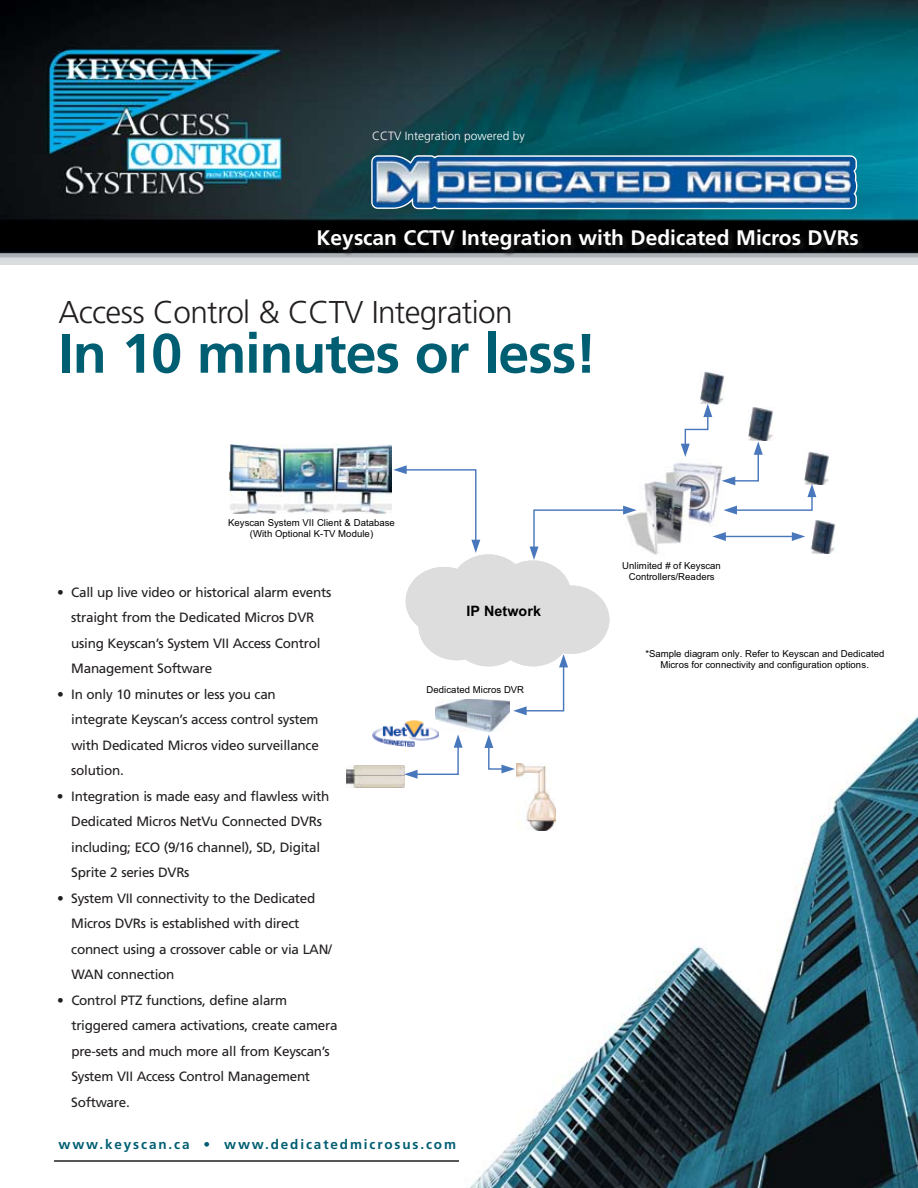
<style>
.page{position:relative;width:918px;height:1188px;background:#fff}
.page>*{position:absolute;margin:0;border:0;box-sizing:border-box;transform-origin:0 0}
.t1{font:700 55.5px "Frutiger";letter-spacing:-.02em;color:#005e72}
.t2{font:300 31.5px "Frutiger";letter-spacing:-.02em;color:#231f20}
.t3{font:700 21px "Frutiger";color:#fff}
.t4{font:700 14.4px "Arial";letter-spacing:.005em;color:#000}
.t5{font:13.5px/25.5px "Frutiger";letter-spacing:-.02em;color:#231f20}
.t6{font:700 13.5px "Frutiger";letter-spacing:.14em;color:#005e72}
.t7{font:300 12px "Frutiger";color:#fff}
.t8{font:9.6px/11.6px "Arial";letter-spacing:.005em;color:#000;text-align:center}
</style>
<div class="page">
<img style="left:346px;top:715px;width:572px;height:473px">
<img style="left:0;top:0;width:918px;height:264px">
<hr style="left:54px;top:1160px;width:405px;height:2px;background:#231f20">
<div style="left:317px;top:228px;width:548px;height:29px;background:#231f20;opacity:.75"></div>
<img style="left:371px;top:155px;width:486px;height:54px">
<img style="left:436px;top:715px;width:74px;height:16px">
<img style="left:372px;top:720px;width:67px;height:28px">
<img style="left:230px;top:445px;width:161px;height:69px">
<img style="left:637px;top:462px;width:85px;height:93px">
<img style="left:816px;top:453px;width:13px;height:32px">
<img style="left:346px;top:765px;width:59px;height:22px">
<img style="left:749px;top:408px;width:24px;height:33px">
<img style="left:811px;top:521px;width:25px;height:32px">
<img style="left:700px;top:372px;width:25px;height:33px">
<svg style="left:681px;top:404px;width:31px;height:53px"></svg>
<svg style="left:722px;top:441px;width:94px;height:74px"></svg>
<hr style="left:725px;top:536px;width:68px;height:1px;background:#4877bb">
<svg style="left:712px;top:532px;width:14px;height:9px"></svg>
<svg style="left:792px;top:532px;width:13px;height:9px"></svg>
<img style="left:517px;top:764px;width:38px;height:67px">
<svg style="left:484px;top:735px;width:31px;height:38px"></svg>
<svg style="left:404px;top:734px;width:59px;height:45px"></svg>
<svg style="left:393px;top:465px;width:244px;height:250px"></svg>
<p class="t7" style="left:372px;top:129px;width:154px">CCTV Integration powered by</p>
<h3 class="t3" style="left:317px;top:226px;width:544px">Keyscan CCTV Integration with Dedicated Micros DVRs</h3>
<h2 class="t2" style="left:58px;top:295px;width:456px">Access Control &amp; CCTV Integration</h2>
<h1 class="t1" style="left:58px;top:321px;width:540px">In 10 minutes or less!</h1>
<p class="t8" style="left:228px;top:516px;width:168px">Keyscan System VII Client &amp; Database (With Optional K-TV Module)</p>
<p class="t5" style="left:71px;top:579px;width:262px;text-indent:-14px">• Call up live video or historical alarm events straight from the Dedicated Micros DVR using Keyscan’s System VII Access Control Management Software</p>
<p class="t5" style="left:71px;top:681px;width:249px;text-indent:-14px">• In only 10 minutes or less you can integrate Keyscan’s access control system with Dedicated Micros video surveillance solution.</p>
<p class="t5" style="left:71px;top:783px;width:260px;text-indent:-14px">• Integration is made easy and flawless with Dedicated Micros NetVu Connected DVRs including; ECO (9/16 channel), SD, Digital Sprite 2 series DVRs</p>
<p class="t5" style="left:71px;top:885px;width:262px;text-indent:-14px">• System VII connectivity to the Dedicated Micros DVRs is established with direct connect using a crossover cable or via LAN/ WAN connection</p>
<p class="t5" style="left:71px;top:987px;width:268px;text-indent:-14px">• Control PTZ functions, define alarm triggered camera activations, create camera pre-sets and much more all from Keyscan’s System VII Access Control Management Software.</p>
<p class="t4" style="left:466px;top:602px;width:76px">IP Network</p>
<p class="t8" style="left:427px;top:684px;width:99px">Dedicated Micros DVR</p>
<p class="t6" style="left:59px;top:1137px;width:399px">www.keyscan.ca • www.dedicatedmicrosus.com</p>
<p class="t8" style="left:622px;top:559px;width:100px">Unlimited # of Keyscan<br>Controllers/Readers</p>
<p class="t8" style="left:645px;top:648px;width:241px">*Sample diagram only. Refer to Keyscan and Dedicated<br>Micros for connectivity and configuration options.</p>
</div>
